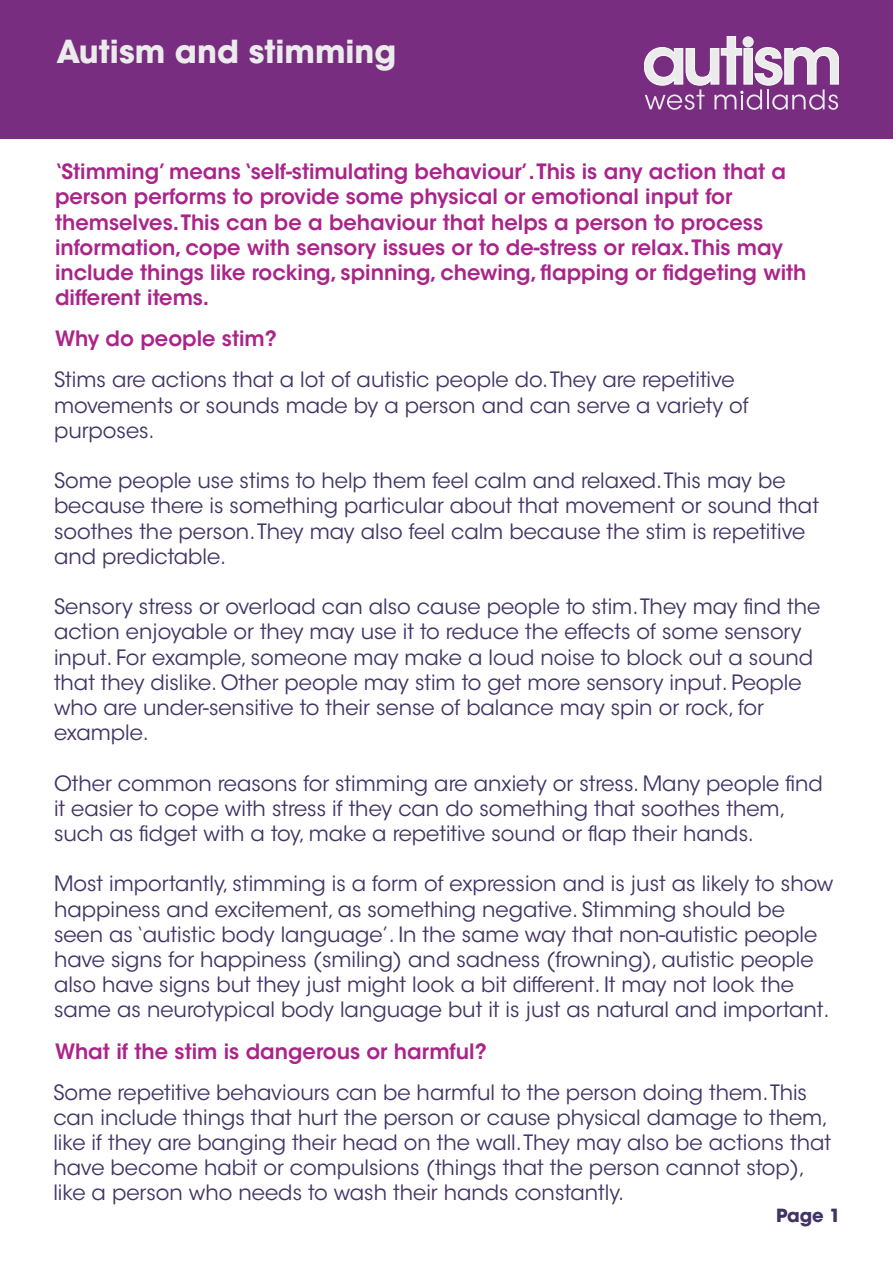
<style>
.page{position:relative;width:893px;height:1263px;background:#fff}
.page>*{position:absolute;margin:0;border:0;box-sizing:border-box;transform-origin:0 0}
.t1{font:700 31.5px "ITC Avant Garde Std";color:#ebebec}
.t2{font:21px/25.2px "ITC Avant Garde Std";color:#423364}
.t3{font:600 21px/25.2px "ITC Avant Garde Std";color:#aa2489}
.t4{font:700 18px "ITC Avant Garde Std";color:#423364}
</style>
<div class="page">
<div style="left:0;top:0;width:893px;height:138px;background:#792d81"></div>
<svg style="left:644px;top:36px;width:195px;height:74px"></svg>
<h1 class="t1" style="left:56px;top:31px;width:342px">Autism and stimming</h1>
<p class="t3" style="left:55px;top:159px;width:753px">‘Stimming’ means ‘self-stimulating behaviour’. This is any action that a person performs to provide some physical or emotional input for themselves. This can be a behaviour that helps a person to process information, cope with sensory issues or to de-stress or relax. This may include things like rocking, spinning, chewing, flapping or fidgeting with different items.</p>
<p class="t3" style="left:55px;top:326px;width:223px">Why do people stim?</p>
<p class="t2" style="left:54px;top:367px;width:696px">Stims are actions that a lot of autistic people do. They are repetitive movements or sounds made by a person and can serve a variety of purposes.</p>
<p class="t2" style="left:54px;top:468px;width:766px">Some people use stims to help them feel calm and relaxed. This may be because there is something particular about that movement or sound that soothes the person. They may also feel calm because the stim is repetitive and predictable.</p>
<p class="t2" style="left:54px;top:594px;width:768px">Sensory stress or overload can also cause people to stim. They may find the action enjoyable or they may use it to reduce the effects of some sensory input. For example, someone may make a loud noise to block out a sound that they dislike. Other people may stim to get more sensory input. People who are under-sensitive to their sense of balance may spin or rock, for example.</p>
<p class="t2" style="left:54px;top:771px;width:770px">Other common reasons for stimming are anxiety or stress. Many people find it easier to cope with stress if they can do something that soothes them, such as fidget with a toy, make a repetitive sound or flap their hands.</p>
<p class="t2" style="left:54px;top:871px;width:781px">Most importantly, stimming is a form of expression and is just as likely to show happiness and excitement, as something negative. Stimming should be seen as ‘autistic body language’. In the same way that non-autistic people have signs for happiness (smiling) and sadness (frowning), autistic people also have signs but they just might look a bit different. It may not look the same as neurotypical body language but it is just as natural and important.</p>
<p class="t3" style="left:55px;top:1038px;width:433px">What if the stim is dangerous or harmful?</p>
<p class="t2" style="left:53px;top:1080px;width:779px">Some repetitive behaviours can be harmful to the person doing them. This can include things that hurt the person or cause physical damage to them, like if they are banging their head on the wall. They may also be actions that have become habit or compulsions (things that the person cannot stop), like a person who needs to wash their hands constantly.</p>
<p class="t4" style="left:776px;top:1204px;width:66px">Page 1</p>
</div>
